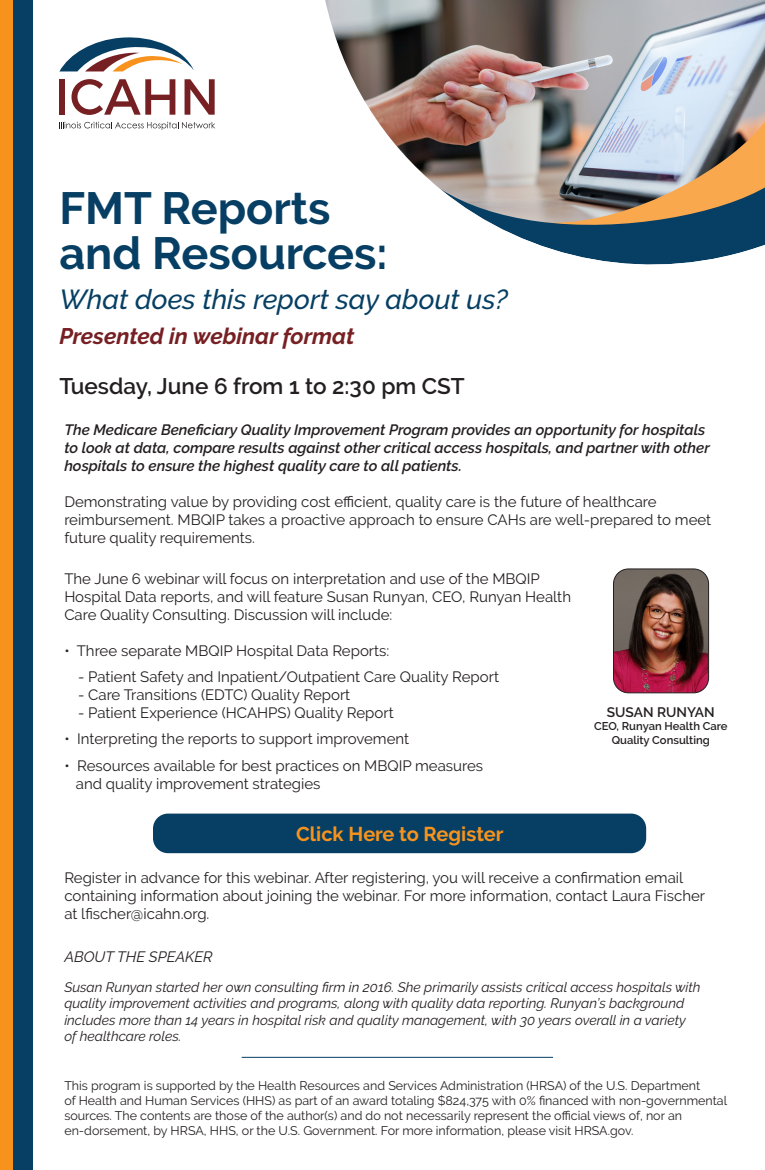
<style>
.page{position:relative;width:765px;height:1170px;background:#fff}
.page>*{position:absolute;margin:0;border:0;box-sizing:border-box;transform-origin:0 0}
.t1{font:700 45px/45px "Raleway";color:#063f63}
.t2{font:italic 500 27.5px "Raleway";color:#063f63}
.t3{font:600 22.5px "Raleway";color:#231f20}
.t4{font:italic 700 22.5px "Raleway";color:#762023}
.t5{font:700 20px "Raleway";color:#f7931d}
.t6{font:15px/18px "Raleway";color:#231f20}
.t7{font:italic 600 15px/18px "Raleway";color:#231f20}
.t8{font:italic 15px "Raleway";color:#231f20}
.Default{font:italic 13.75px/16.5px "Raleway";color:#231f20}
.t9{font:600 13.75px "Raleway";color:#231f20}
.Default-2{font:12.5px/15.2px "Raleway";color:#231f20}
.t10{font:600 11.25px/13.5px "Raleway";color:#231f20;text-align:center}
</style>
<div class="page">
<img style="left:325px;top:0;width:440px;height:265px">
<svg style="left:59px;top:38px;width:135px;height:33px"></svg>
<div style="left:59px;top:79px;width:6px;height:36px;background:#762023"></div>
<svg style="left:72px;top:79px;width:103px;height:36px"></svg>
<svg style="left:185px;top:79px;width:30px;height:36px"></svg>
<svg style="left:59px;top:122px;width:156px;height:8px"></svg>
<div style="left:0;top:0;width:13px;height:1170px;background:#f7931d"></div>
<div style="left:13px;top:0;width:19px;height:1170px;background:#063f63"></div>
<div style="left:153px;top:814px;width:493px;height:39px;background:#063f63;border-radius:15px"></div>
<hr style="left:242px;top:1057px;width:311px;height:1px;background:#063f63">
<img style="left:614px;top:569px;width:95px;height:124px">
<div style="left:613px;top:569px;width:96px;height:124px;border:1px solid #231f20;border-radius:15px"></div>
<p class="t1" style="left:59px;top:186px;width:330px">FMT Reports and Resources:</p>
<p class="t2" style="left:59px;top:284px;width:450px">What does this report say about us?</p>
<p class="t4" style="left:59px;top:323px;width:297px">Presented in webinar format</p>
<p class="t3" style="left:59px;top:373px;width:407px">Tuesday, June 6 from 1 to 2:30 pm CST</p>
<p class="t7" style="left:64px;top:421px;width:647px">The Medicare Beneficiary Quality Improvement Program provides an opportunity for hospitals to look at data, compare results against other critical access hospitals, and partner with other hospitals to ensure the highest quality care to all patients.</p>
<p class="t6" style="left:64px;top:493px;width:648px">Demonstrating value by providing cost efficient, quality care is the future of healthcare reimbursement. MBQIP takes a proactive approach to ensure CAHs are well-prepared to meet future quality requirements.</p>
<p class="t6" style="left:64px;top:569px;width:508px">The June 6 webinar will focus on interpretation and use of the MBQIP<br>Hospital Data reports, and will feature Susan Runyan, CEO, Runyan Health<br>Care Quality Consulting. Discussion will include:</p>
<p class="t6" style="left:64px;top:641px;width:327px">• Three separate MBQIP Hospital Data Reports:</p>
<p class="t6" style="left:78px;top:668px;width:422px">- Patient Safety and Inpatient/Outpatient Care Quality Report</p>
<p class="t6" style="left:78px;top:686px;width:274px">- Care Transitions (EDTC) Quality Report</p>
<p class="t6" style="left:78px;top:704px;width:317px">- Patient Experience (HCAHPS) Quality Report</p>
<p class="t6" style="left:64px;top:730px;width:346px">• Interpreting the reports to support improvement</p>
<p class="t6" style="left:64px;top:756px;width:420px">• Resources available for best practices on MBQIP measures</p>
<p class="t6" style="left:76px;top:774px;width:246px">and quality improvement strategies</p>
<p class="t9" style="left:607px;top:704px;width:109px">SUSAN RUNYAN</p>
<p class="t10" style="left:594px;top:720px;width:135px">CEO, Runyan Health Care<br>Quality Consulting</p>
<p class="t5" style="left:296px;top:822px;width:209px">Click Here to Register</p>
<p class="t6" style="left:64px;top:869px;width:620px">Register in advance for this webinar. After registering, you will receive a confirmation email</p>
<p class="t6" style="left:64px;top:887px;width:642px">containing information about joining the webinar. For more information, contact Laura Fischer at lfischer@icahn.org.</p>
<p class="t8" style="left:64px;top:948px;width:150px">ABOUT THE SPEAKER</p>
<p class="Default" style="left:64px;top:978px;width:638px">Susan Runyan started her own consulting firm in 2016. She primarily assists critical access hospitals with quality improvement activities and programs, along with quality data reporting. Runyan’s background includes more than 14 years in hospital risk and quality management, with 30 years overall in a variety of healthcare roles.</p>
<p class="Default-2" style="left:64px;top:1077px;width:664px">This program is supported by the Health Resources and Services Administration (HRSA) of the U.S. Department<br>of Health and Human Services (HHS) as part of an award totaling $824,375 with 0% financed with non-governmental sources. The contents are those of the author(s) and do not necessarily represent the official views of, nor an en-dorsement, by HRSA, HHS, or the U.S. Government. For more information, please visit HRSA.gov.</p>
</div>
